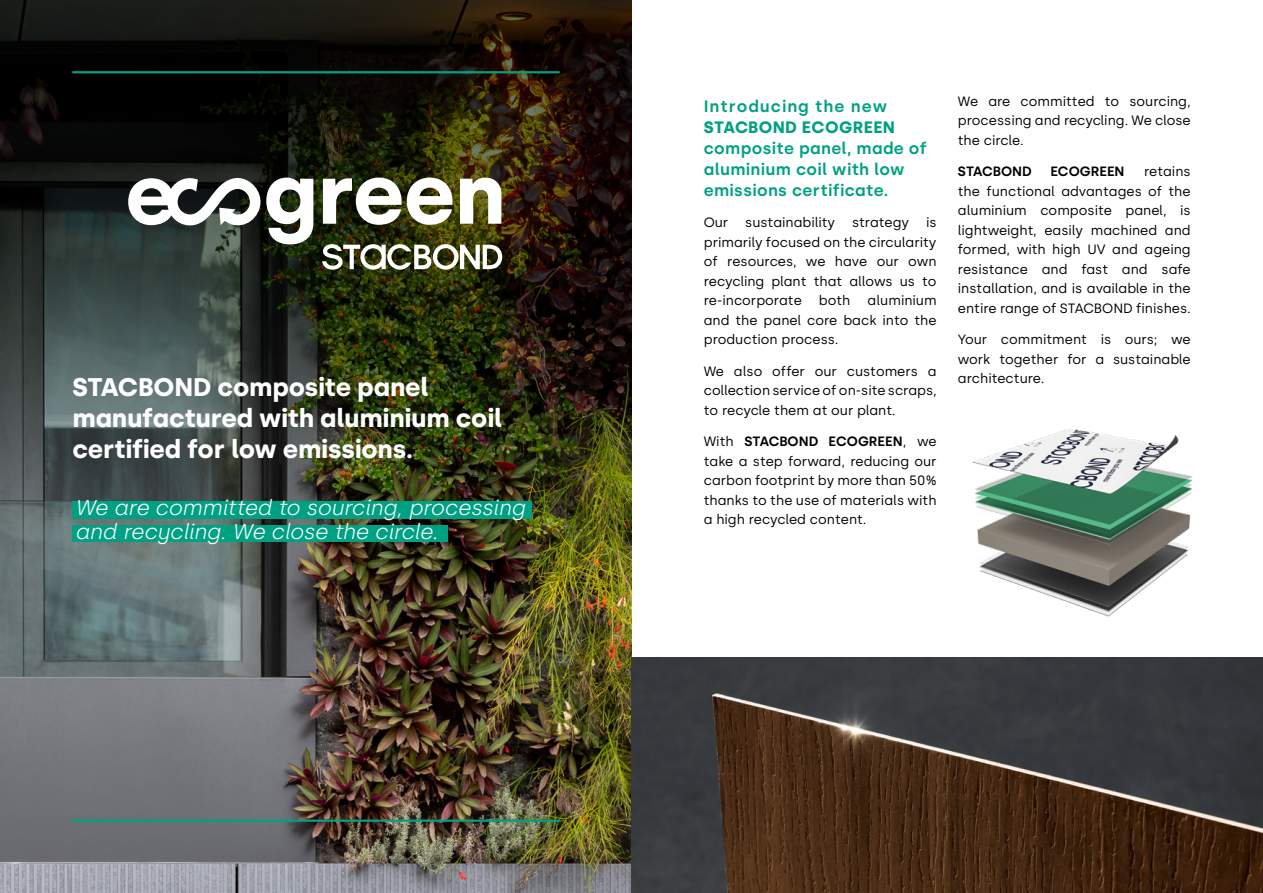
<style>
.page{position:relative;width:1263px;height:893px;background:#fff}
.page>*{position:absolute;margin:0;border:0;box-sizing:border-box;transform-origin:0 0}
.t1{font:700 25.5px/30.8px "Silka";letter-spacing:-.01em;color:#fff}
.t2{font:italic 300 21.45px/24px "Silka";letter-spacing:-.015em;color:#fff}
.t3{font:600 16.5px/21px "Silka";letter-spacing:.02em;color:#00a183}
.t4{font:600 16.5px "Silka";letter-spacing:.06em;color:#00a183}
.t5{font:700 16.5px "Silka";letter-spacing:.02em;color:#00a183}
.t6{font:13.5px/19.5px "Silka";color:#000;text-align:justify}
.t7{font:600 13.5px "Silka";color:#000}
.s1{font-weight:600}
</style>
<div class="page">
<img style="left:0;top:556px;width:631px;height:337px">
<img style="left:0;top:0;width:631px;height:556px">
<img style="left:972px;top:428px;width:221px;height:189px">
<div style="left:72px;top:525px;width:376px;height:17px;background:#00a183"></div>
<div style="left:72px;top:501px;width:459px;height:17px;background:#00a183"></div>
<img style="left:631px;top:658px;width:631px;height:235px">
<hr style="left:72px;top:820px;width:488px;height:2px;background:#00a183">
<hr style="left:72px;top:71px;width:488px;height:2px;background:#00a183">
<img style="left:322px;top:244px;width:180px;height:26px">
<svg style="left:128px;top:176px;width:185px;height:68px"></svg>
<svg style="left:323px;top:178px;width:78px;height:47px"></svg>
<svg style="left:407px;top:178px;width:45px;height:47px"></svg>
<svg style="left:460px;top:178px;width:41px;height:46px"></svg>
<h1 class="t1" style="left:72px;top:372px;width:431px">STACBOND composite panel manufactured with aluminium coil certified for low emissions.</h1>
<h2 class="t2" style="left:75px;top:496px;width:451px">We are committed to sourcing, processing and recycling. We close the circle.</h2>
<p class="t4" style="left:704px;top:96px;width:185px">Introducing the new</p>
<p class="t5" style="left:704px;top:117px;width:193px">STACBOND ECOGREEN</p>
<p class="t3" style="left:704px;top:137px;width:225px">composite panel, made of aluminium coil with low emissions certificate.</p>
<p class="t6" style="left:704px;top:213px;width:234px">Our sustainability strategy is primarily focused on the circularity of resources, we have our own recycling plant that allows us to re-incorporate</p>
<p class="t6" style="left:704px;top:291px;width:234px;text-indent:164px">aluminium and the panel core back into the production process.</p>
<p class="t6" style="left:704px;top:361px;width:234px">We also offer our customers a collection service of on-site scraps, to recycle them at our plant.</p>
<p class="t6" style="left:704px;top:432px;width:234px">With <span class="s1">STACBOND ECOGREEN</span>, we take a step forward, reducing our carbon footprint by more than 50% thanks to the use of materials with a high recycled content.</p>
<p class="t6" style="left:819px;top:291px;width:33px">both</p>
<p class="t6" style="left:958px;top:91px;width:234px">We are committed to sourcing, processing and recycling. We close the circle.</p>
<p class="t7" style="left:958px;top:164px;width:75px">STACBOND</p>
<p class="t7" style="left:1050px;top:164px;width:76px">ECOGREEN</p>
<p class="t6" style="left:958px;top:162px;width:234px;text-indent:186px">retains the functional advantages of the aluminium composite panel, is lightweight, easily machined and formed, with high UV and ageing resistance and fast and safe installation, and is available in the entire range of STACBOND finishes.</p>
<p class="t6" style="left:958px;top:330px;width:234px">Your commitment is ours; we work together for a sustainable architecture.</p>
</div>
